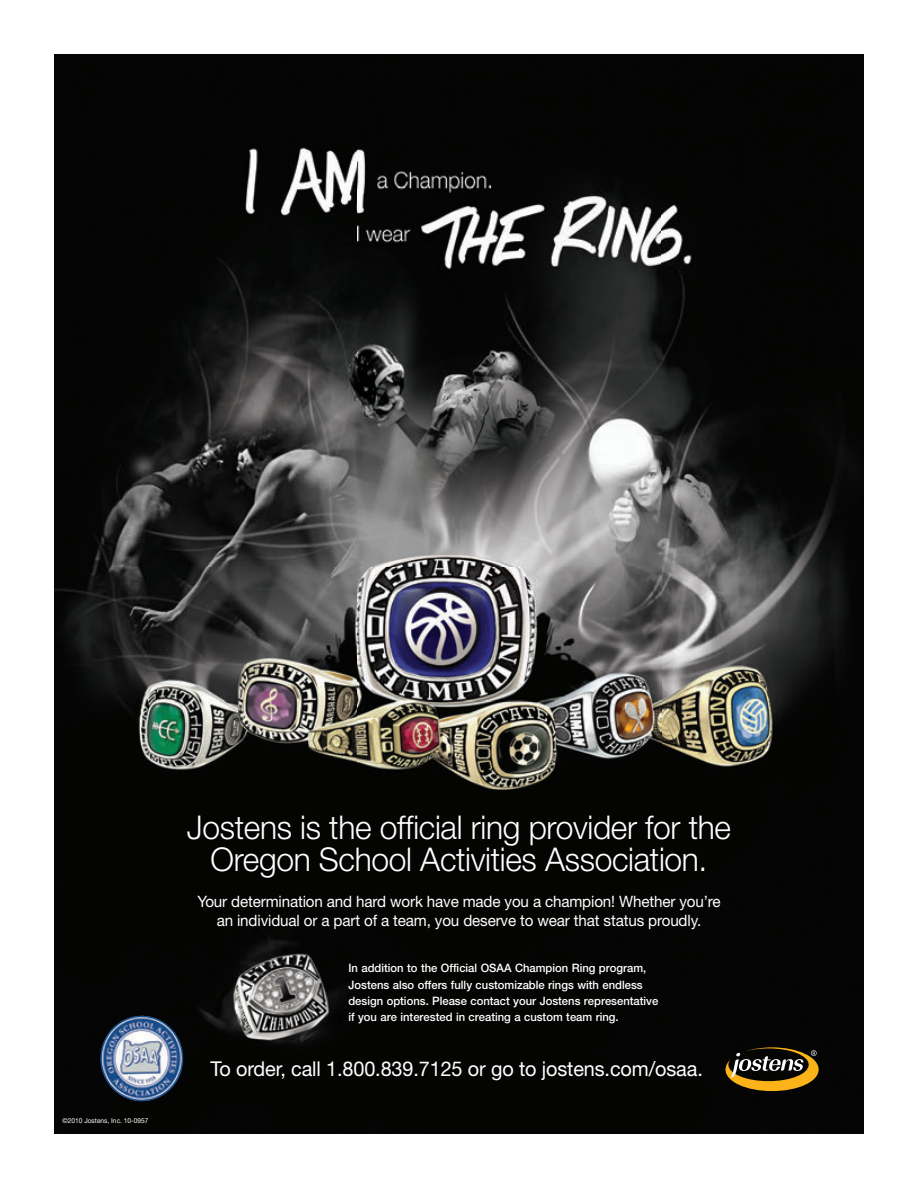
<style>
.page{position:relative;width:918px;height:1188px;background:#fff}
.page>*{position:absolute;margin:0;border:0;box-sizing:border-box;transform-origin:0 0}
.t1{font:300 32.7px/32.7px "Helvetica Neue";letter-spacing:-.01em;color:#fff;text-align:center}
.t2{font:20.4px "Helvetica Neue";letter-spacing:-.005em;color:#fff}
.t3{font:15.75px/19px "Helvetica Neue";letter-spacing:-.01em;color:#fff;text-align:center}
.t4{font:500 11.55px/16.4px "Helvetica Neue";color:#fff}
.t5{font:6.75px "Helvetica Neue";color:#fff}
</style>
<div class="page">
<img style="left:54px;top:54px;width:810px;height:1080px">
<svg style="left:726px;top:1047px;width:93px;height:44px;background:#635024"></svg>
<img style="left:100px;top:1016px;width:83px;height:85px">
<p class="t5" style="left:63px;top:1118px;width:87px">©2010 Jostens, Inc. 10-0957</p>
<h1 class="t1" style="left:187px;top:814px;width:546px">Jostens is the official ring provider for the<br>Oregon School Activities Association.</h1>
<h3 class="t3" style="left:197px;top:893px;width:525px">Your determination and hard work have made you a champion! Whether you’re an individual or a part of a team, you deserve to wear that status proudly.</h3>
<p class="t4" style="left:348px;top:961px;width:311px">In addition to the Official OSAA Champion Ring program, Jostens also offers fully customizable rings with endless design options. Please contact your Jostens representative if you are interested in creating a custom team ring.</p>
<h2 class="t2" style="left:210px;top:1062px;width:494px">To order, call 1.800.839.7125 or go to jostens.com/osaa.</h2>
</div>
